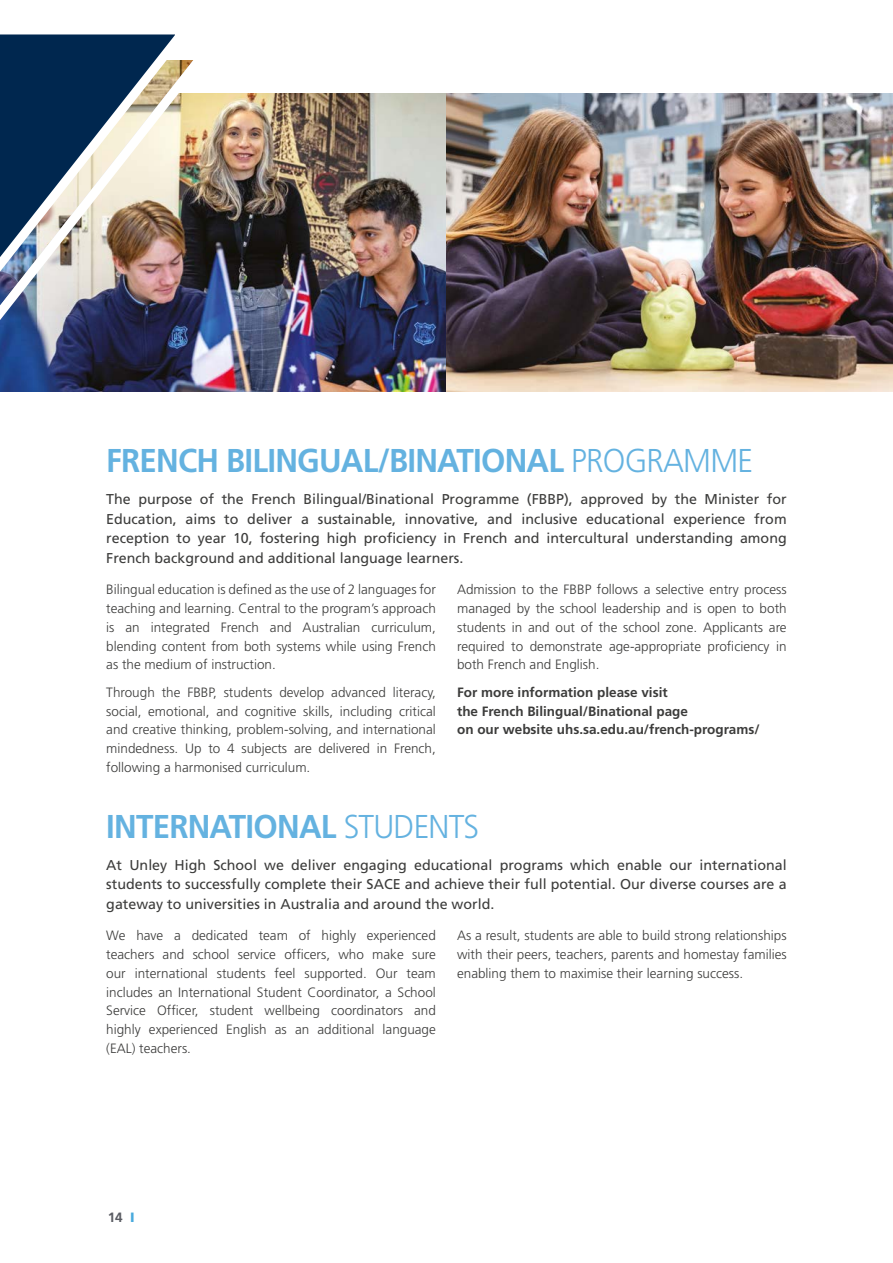
<style>
.page{position:relative;width:893px;height:1263px;background:#fff}
.page>*{position:absolute;margin:0;border:0;box-sizing:border-box;transform-origin:0 0}
.t1{font:700 33px "Frutiger";letter-spacing:-.025em;color:#64b2e0;scale:.95 1}
.t2{font:14.25px/19.5px "Frutiger";color:#3c3c3b;text-align:justify}
.t3{font:300 13.5px/18.8px "Frutiger";color:#3c3c3b;text-align:justify}
.t4{font:700 13.5px/18.8px "Frutiger";color:#3c3c3b}
.t5{font:700 13.5px "Frutiger";color:#5a5c63}
.s1{font-weight:300}
.s2{font-weight:900;color:#49aadd}
</style>
<div class="page">
<img style="left:0;top:94px;width:446px;height:297px">
<img style="left:446px;top:94px;width:447px;height:297px">
<img style="left:203px;top:93px;width:18px;height:276px">
<img style="left:0;top:34px;width:203px;height:335px">
<h1 class="t1" style="left:106px;top:441px;width:682px">FRENCH BILINGUAL/BINATIONAL <span class="s1">PROGRAMME</span></h1>
<p class="t2" style="left:106px;top:490px;width:682px">The purpose of the French Bilingual/Binational Programme (FBBP), approved by the Minister for Education, aims to deliver a sustainable, innovative, and inclusive educational experience from reception to year 10, fostering high proficiency in French and intercultural understanding among French background and additional language learners.</p>
<p class="t3" style="left:106px;top:580px;width:331px">Bilingual education is defined as the use of 2 languages for teaching and learning. Central to the program’s approach is an integrated French and Australian curriculum, blending content from both systems while using French as the medium of instruction.</p>
<p class="t3" style="left:106px;top:683px;width:331px">Through the FBBP, students develop advanced literacy, social, emotional, and cognitive skills, including critical and creative thinking, problem-solving, and international mindedness. Up to 4 subjects are delivered in French, following a harmonised curriculum.</p>
<p class="t3" style="left:457px;top:580px;width:331px">Admission to the FBBP follows a selective entry process managed by the school leadership and is open to both students in and out of the school zone. Applicants are required to demonstrate age-appropriate proficiency in both French and English.</p>
<p class="t4" style="left:457px;top:682px;width:304px">For more information please visit<br>the French Bilingual/Binational page<br>on our website uhs.sa.edu.au/french-programs/</p>
<h1 class="t1" style="left:106px;top:807px;width:394px">INTERNATIONAL <span class="s1">STUDENTS</span></h1>
<p class="t2" style="left:106px;top:855px;width:682px">At Unley High School we deliver engaging educational programs which enable our international students to successfully complete their SACE and achieve their full potential. Our diverse courses are a gateway to universities in Australia and around the world.</p>
<p class="t3" style="left:106px;top:926px;width:331px">We have a dedicated team of highly experienced teachers and school service officers, who make sure our international students feel supported. Our team includes an International Student Coordinator, a School Service Officer, student wellbeing coordinators and highly experienced English as an additional language (EAL) teachers.</p>
<p class="t3" style="left:457px;top:926px;width:331px">As a result, students are able to build strong relationships with their peers, teachers, parents and homestay families enabling them to maximise their learning success.</p>
<p class="t5" style="left:108px;top:1210px;width:29px">14 <span class="s2">I</span></p>
</div>
